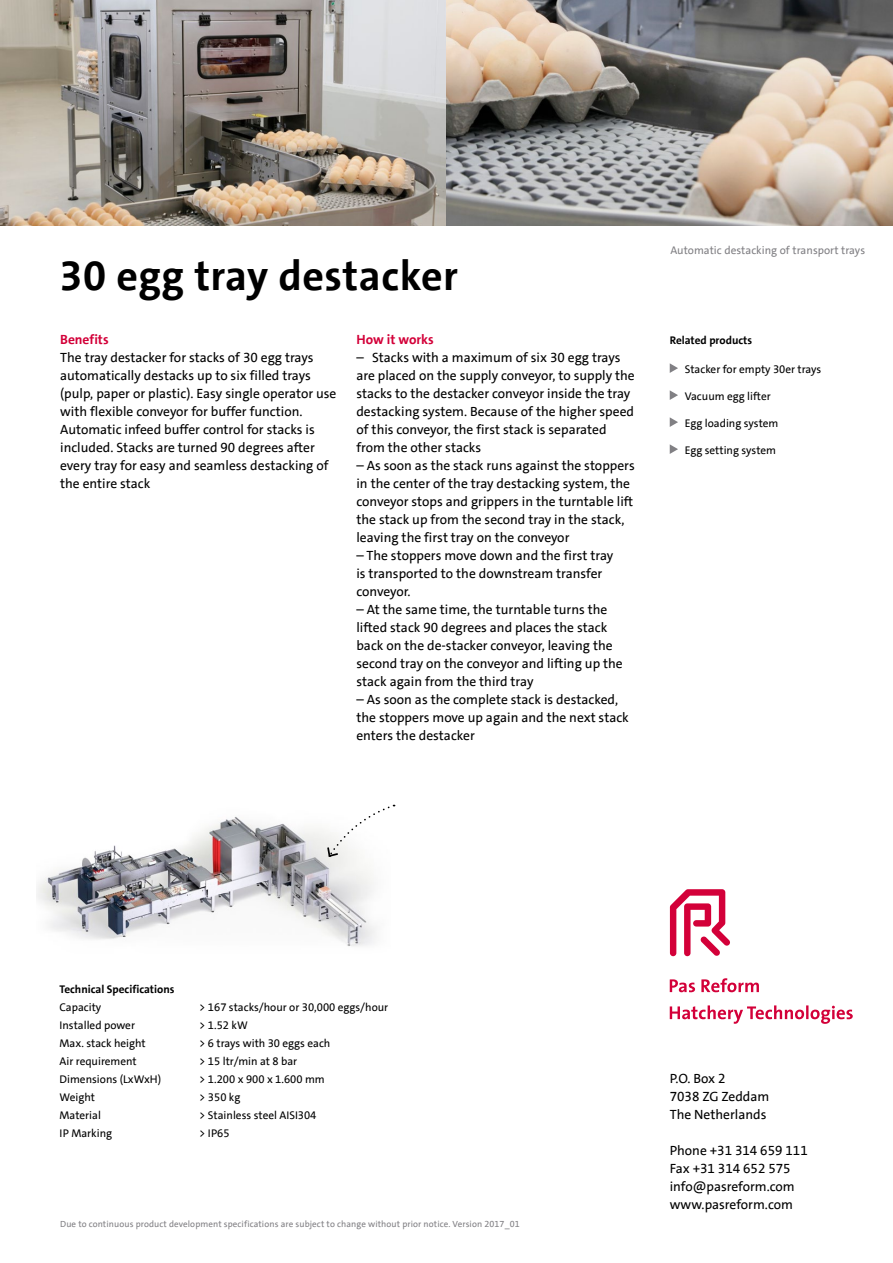
<style>
.page{position:relative;width:893px;height:1263px;background:#fff}
.page>*{position:absolute;margin:0;border:0;box-sizing:border-box;transform-origin:0 0}
.t1{font:700 42px "The Sans LT";letter-spacing:.01em;color:#000}
.t2{font:13.5px/18px "The Sans LT";color:#000}
.t3{font:700 13.5px "The Sans LT";color:#d30039}
.t4{font:11.25px "The Sans LT";color:#000}
.t5{font:700 11.25px "The Sans LT";color:#000}
.t6{font:11.25px "The Sans LT";letter-spacing:.005em;color:#818084}
.t7{font:9px "The Sans LT";letter-spacing:.01em;color:#818084}
</style>
<div class="page">
<svg style="left:670px;top:889px;width:60px;height:67px"></svg>
<svg style="left:670px;top:1005px;width:183px;height:19px"></svg>
<svg style="left:670px;top:978px;width:89px;height:14px"></svg>
<img style="left:0;top:0;width:446px;height:225px">
<svg style="left:446px;top:0;width:447px;height:225px;background:#9d958d"></svg>
<img style="left:37px;top:816px;width:339px;height:130px">
<svg style="left:670px;top:363px;width:8px;height:10px"></svg>
<svg style="left:670px;top:390px;width:8px;height:10px"></svg>
<svg style="left:670px;top:417px;width:8px;height:10px"></svg>
<svg style="left:670px;top:444px;width:8px;height:10px"></svg>
<svg style="left:326px;top:805px;width:69px;height:53px"></svg>
<h1 class="t1" style="left:60px;top:249px;width:400px">30 egg tray destacker</h1>
<p class="t3" style="left:60px;top:331px;width:50px">Benefits</p>
<p class="t2" style="left:60px;top:349px;width:278px">The tray destacker for stacks of 30 egg trays automatically destacks up to six filled trays (pulp, paper or plastic). Easy single operator use with flexible conveyor for buffer function.<br>Automatic infeed buffer control for stacks is included. Stacks are turned 90 degrees after every tray for easy and seamless destacking of the entire stack</p>
<p class="t3" style="left:356px;top:331px;width:79px">How it works</p>
<p class="t2" style="left:356px;top:349px;width:280px">– Stacks with a maximum of six 30 egg trays are placed on the supply conveyor, to supply the stacks to the destacker conveyor inside the tray destacking system. Because of the higher speed of this conveyor, the first stack is separated from the other stacks</p>
<p class="t2" style="left:356px;top:457px;width:280px">– As soon as the stack runs against the stoppers in the center of the tray destacking system, the conveyor stops and grippers in the turntable lift the stack up from the second tray in the stack, leaving the first tray on the conveyor</p>
<p class="t2" style="left:356px;top:547px;width:258px">– The stoppers move down and the first tray is transported to the downstream transfer conveyor.</p>
<p class="t2" style="left:356px;top:601px;width:268px">– At the same time, the turntable turns the lifted stack 90 degrees and places the stack back on the de-stacker conveyor, leaving the second tray on the conveyor and lifting up the stack again from the third tray</p>
<p class="t2" style="left:356px;top:691px;width:274px">– As soon as the complete stack is destacked, the stoppers move up again and the next stack enters the destacker</p>
<p class="t6" style="left:670px;top:243px;width:196px">Automatic destacking of transport trays</p>
<p class="t5" style="left:670px;top:333px;width:84px">Related products</p>
<p class="t4" style="left:685px;top:362px;width:138px">Stacker for empty 30er trays</p>
<p class="t4" style="left:685px;top:389px;width:87px">Vacuum egg lifter</p>
<p class="t4" style="left:685px;top:416px;width:95px">Egg loading system</p>
<p class="t4" style="left:685px;top:443px;width:93px">Egg setting system</p>
<p class="t5" style="left:60px;top:981px;width:116px">Technical Specifications</p>
<p class="t4" style="left:60px;top:999px;width:43px">Capacity</p>
<p class="t4" style="left:199px;top:999px;width:190px">&gt; 167 stacks/hour or 30,000 eggs/hour</p>
<p class="t4" style="left:60px;top:1017px;width:77px">Installed power</p>
<p class="t4" style="left:199px;top:1017px;width:50px">&gt; 1.52 kW</p>
<p class="t4" style="left:60px;top:1035px;width:88px">Max. stack height</p>
<p class="t4" style="left:199px;top:1035px;width:133px">&gt; 6 trays with 30 eggs each</p>
<p class="t4" style="left:60px;top:1053px;width:79px">Air requirement</p>
<p class="t4" style="left:199px;top:1053px;width:99px">&gt; 15 ltr/min at 8 bar</p>
<p class="t4" style="left:60px;top:1071px;width:103px">Dimensions (LxWxH)</p>
<p class="t4" style="left:199px;top:1071px;width:127px">&gt; 1.200 x 900 x 1.600 mm</p>
<p class="t4" style="left:60px;top:1089px;width:37px">Weight</p>
<p class="t4" style="left:199px;top:1089px;width:43px">&gt; 350 kg</p>
<p class="t4" style="left:60px;top:1107px;width:43px">Material</p>
<p class="t4" style="left:199px;top:1107px;width:119px">&gt; Stainless steel AISI304</p>
<p class="t4" style="left:60px;top:1125px;width:54px">IP Marking</p>
<p class="t4" style="left:199px;top:1125px;width:32px">&gt; IP65</p>
<p class="t7" style="left:60px;top:1218px;width:461px">Due to continuous product development specifications are subject to change without prior notice. Version 2017_01</p>
<p class="t2" style="left:670px;top:1069px;width:101px">P.O. Box 2<br>7038 ZG Zeddam<br>The Netherlands</p>
<p class="t2" style="left:670px;top:1141px;width:140px">Phone +31 314 659 111<br>Fax +31 314 652 575 info@pasreform.com www.pasreform.com</p>
</div>
